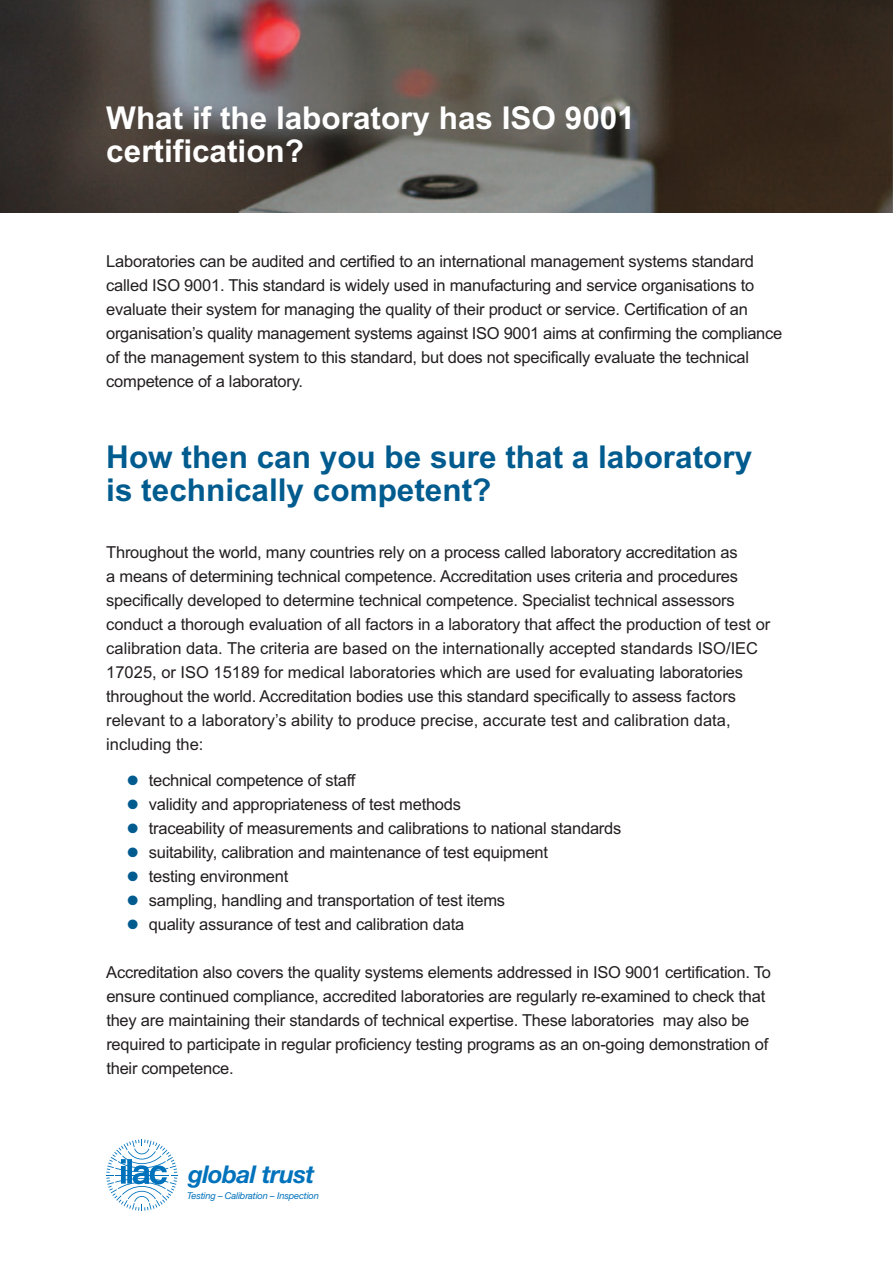
<style>
.page{position:relative;width:893px;height:1263px;background:#fff}
.page>*{position:absolute;margin:0;border:0;box-sizing:border-box;transform-origin:0 0}
.t1{font:700 31.5px/33px "Arial";color:#005b8f}
.t2{font:700 31.5px/33px "Arial";color:#fff}
.t3{font:italic 700 24.45px "Helvetica Neue";letter-spacing:-.025em;color:#0072bc}
.t4{font:16.5px/24px "Arial";letter-spacing:-.015em;color:#231f20}
.t5{font:italic 9.3px "Helvetica Neue";letter-spacing:-.02em;color:#0072bc}
.s1{color:#005b8f}
</style>
<div class="page">
<svg style="left:106px;top:1139px;width:71px;height:72px"></svg>
<img style="left:0;top:0;width:892px;height:213px">
<img style="left:892px;top:51px;width:1px;height:162px">
<h1 class="t2" style="left:106px;top:102px;width:530px">What if the laboratory has ISO 9001 certification?</h1>
<p class="t4" style="left:106px;top:249px;width:677px">Laboratories can be audited and certified to an international management systems standard called ISO 9001. This standard is widely used in manufacturing and service organisations to evaluate their system for managing the quality of their product or service. Certification of an organisation’s quality management systems against ISO 9001 aims at confirming the compliance of the management system to this standard, but does not specifically evaluate the technical competence of a laboratory.</p>
<h1 class="t1" style="left:106px;top:441px;width:647px">How then can you be sure that a laboratory is technically competent?</h1>
<p class="t4" style="left:106px;top:540px;width:666px">Throughout the world, many countries rely on a process called laboratory accreditation as<br>a means of determining technical competence. Accreditation uses criteria and procedures specifically developed to determine technical competence. Specialist technical assessors conduct a thorough evaluation of all factors in a laboratory that affect the production of test or calibration data. The criteria are based on the internationally accepted standards ISO/IEC 17025, or ISO 15189 for medical laboratories which are used for evaluating laboratories throughout the world. Accreditation bodies use this standard specifically to assess factors relevant to a laboratory’s ability to produce precise, accurate test and calibration data, including the:</p>
<p class="t4" style="left:128px;top:768px;width:229px"><span class="s1">●</span> technical competence of staff</p>
<p class="t4" style="left:128px;top:792px;width:335px"><span class="s1">●</span> validity and appropriateness of test methods</p>
<p class="t4" style="left:128px;top:816px;width:495px"><span class="s1">●</span> traceability of measurements and calibrations to national standards</p>
<p class="t4" style="left:128px;top:840px;width:422px"><span class="s1">●</span> suitability, calibration and maintenance of test equipment</p>
<p class="t4" style="left:128px;top:864px;width:162px"><span class="s1">●</span> testing environment</p>
<p class="t4" style="left:128px;top:888px;width:379px"><span class="s1">●</span> sampling, handling and transportation of test items</p>
<p class="t4" style="left:128px;top:912px;width:338px"><span class="s1">●</span> quality assurance of test and calibration data</p>
<p class="t4" style="left:106px;top:960px;width:666px">Accreditation also covers the quality systems elements addressed in ISO 9001 certification. To ensure continued compliance, accredited laboratories are regularly re-examined to check that they are maintaining their standards of technical expertise. These laboratories may also be required to participate in regular proficiency testing programs as an on-going demonstration of their competence.</p>
<h2 class="t3" style="left:188px;top:1166px;width:128px">global trust</h2>
<p class="t5" style="left:187px;top:1193px;width:133px">Testing – Calibration – Inspection</p>
</div>
